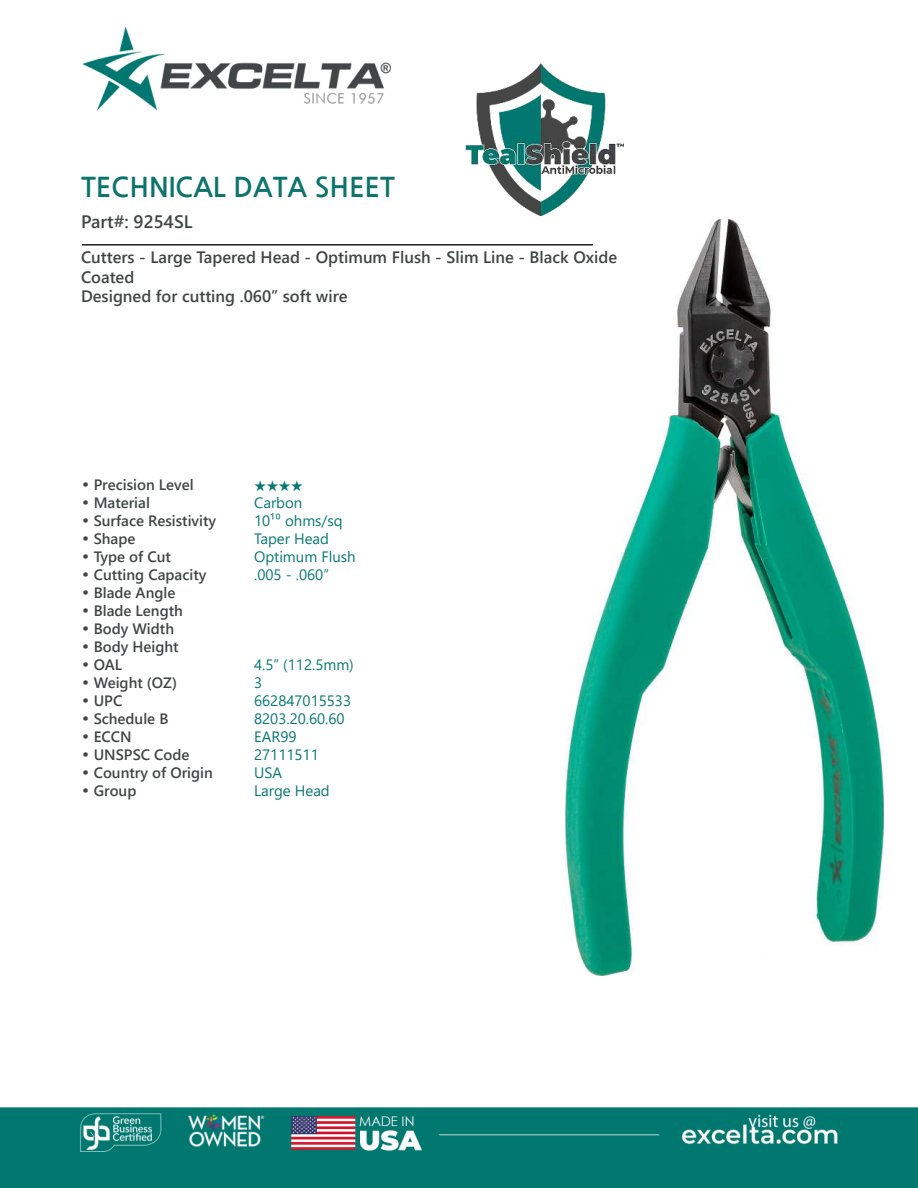
<style>
.page{position:relative;width:918px;height:1188px;background:#fff}
.page>*{position:absolute;margin:0;border:0;box-sizing:border-box;transform-origin:0 0}
.t1{font:700 27px "Nanum Gothic";color:#0d746d}
.t2{font:700 18px "Yu Gothic UI";color:#424546}
.t3{font:700 16.5px/19.8px "Yu Gothic UI";color:#424546}
.t4{font:700 15px "Yu Gothic UI";color:#424546}
.t5{font:15px "Yu Gothic UI";color:#087875}
.t6{font:500 15px "ITC Zapf Dingbats";color:#087875}
.s1{font-family:"Century Gothic";font-weight:400}
</style>
<div class="page">
<img style="left:0;top:26px;width:918px;height:1162px">
<img style="left:565px;top:220px;width:319px;height:756px">
<hr style="left:82px;top:244px;width:511px;height:2px;background:#221f1f">
<img style="left:465px;top:64px;width:159px;height:151px">
<h1 class="t1" style="left:81px;top:171px;width:315px">TECHNICAL DATA SHEET</h1>
<p class="t2" style="left:81px;top:215px;width:113px">Part#: 9254SL</p>
<p class="t3" style="left:81px;top:249px;width:538px">Cutters - Large Tapered Head - Optimum Flush - Slim Line - Black Oxide<br>Coated<br>Designed for cutting .060” soft wire</p>
<p class="t4" style="left:81px;top:479px;width:114px"><span class="s1">•</span> Precision Level</p>
<p class="t6" style="left:254px;top:478px;width:50px">★★★★</p>
<p class="t4" style="left:81px;top:497px;width:70px"><span class="s1">•</span> Material</p>
<p class="t5" style="left:254px;top:494px;width:50px">Carbon</p>
<p class="t4" style="left:81px;top:515px;width:137px"><span class="s1">•</span> Surface Resistivity</p>
<p class="t5" style="left:254px;top:507px;width:90px">10¹⁰ ohms/sq</p>
<p class="t4" style="left:81px;top:533px;width:56px"><span class="s1">•</span> Shape</p>
<p class="t5" style="left:254px;top:525px;width:76px">Taper Head</p>
<p class="t4" style="left:81px;top:551px;width:92px"><span class="s1">•</span> Type of Cut</p>
<p class="t5" style="left:254px;top:543px;width:103px">Optimum Flush</p>
<p class="t4" style="left:81px;top:569px;width:127px"><span class="s1">•</span> Cutting Capacity</p>
<p class="t5" style="left:254px;top:561px;width:76px">.005 - .060”</p>
<p class="t4" style="left:81px;top:587px;width:96px"><span class="s1">•</span> Blade Angle</p>
<p class="t4" style="left:81px;top:605px;width:103px"><span class="s1">•</span> Blade Length</p>
<p class="t4" style="left:81px;top:623px;width:95px"><span class="s1">•</span> Body Width</p>
<p class="t4" style="left:81px;top:641px;width:99px"><span class="s1">•</span> Body Height</p>
<p class="t4" style="left:81px;top:659px;width:43px"><span class="s1">•</span> OAL</p>
<p class="t5" style="left:254px;top:651px;width:101px">4.5” (112.5mm)</p>
<p class="t4" style="left:81px;top:677px;width:98px"><span class="s1">•</span> Weight (OZ)</p>
<p class="t5" style="left:254px;top:674px;width:10px">3</p>
<p class="t4" style="left:81px;top:695px;width:43px"><span class="s1">•</span> UPC</p>
<p class="t5" style="left:254px;top:687px;width:99px">662847015533</p>
<p class="t4" style="left:81px;top:713px;width:89px"><span class="s1">•</span> Schedule B</p>
<p class="t5" style="left:254px;top:705px;width:92px">8203.20.60.60</p>
<p class="t4" style="left:81px;top:731px;width:52px"><span class="s1">•</span> ECCN</p>
<p class="t5" style="left:254px;top:728px;width:44px">EAR99</p>
<p class="t4" style="left:81px;top:749px;width:110px"><span class="s1">•</span> UNSPSC Code</p>
<p class="t5" style="left:254px;top:741px;width:66px">27111511</p>
<p class="t4" style="left:81px;top:767px;width:133px"><span class="s1">•</span> Country of Origin</p>
<p class="t5" style="left:254px;top:764px;width:29px">USA</p>
<p class="t4" style="left:81px;top:785px;width:57px"><span class="s1">•</span> Group</p>
<p class="t5" style="left:254px;top:777px;width:77px">Large Head</p>
</div>
